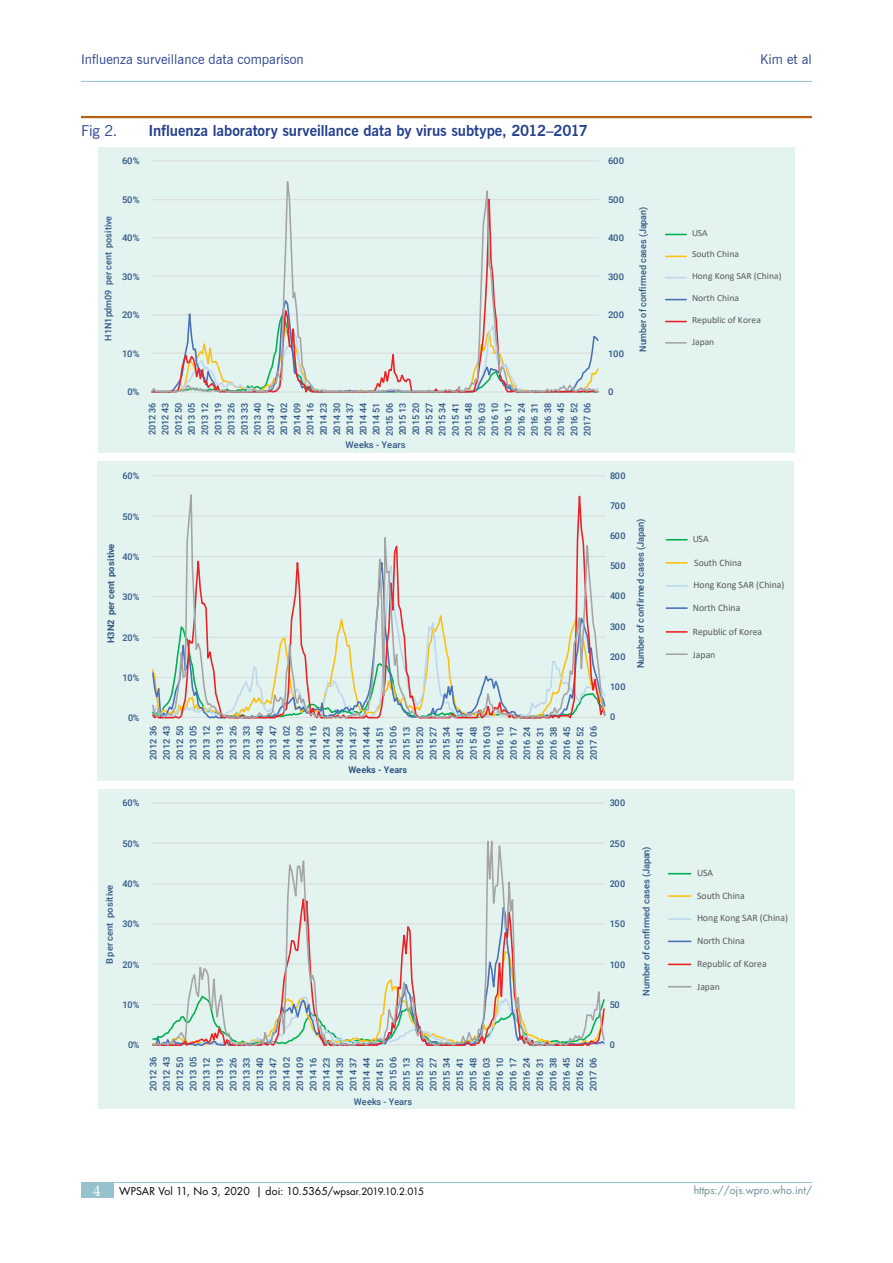
<style>
.page{position:relative;width:893px;height:1263px;background:#fff}
.page>*{position:absolute;margin:0;border:0;box-sizing:border-box;transform-origin:0 0}
.t1{font:700 15px "News Gothic BT";letter-spacing:-.005em;color:#25408f}
.t2{font:15px "News Gothic BT";color:#25408f}
.t3{font:13.5px "News Gothic BT";color:#25408f}
.t4{font:10.5px "Futura LT";color:#000}
.t5{font:10.5px "Futura LT";color:#6b8c93}
.t6{font:9.9px "Calibri";color:#595a5a}
.t7{font:9.45px "Calibri";color:#595a5a}
.t8{font:500 9.15px/13.4px "Roboto";letter-spacing:-.03em;color:#315785;text-align:justify}
.t9{font:500 9.15px "Roboto";color:#315785}
.t10{font:700 9.15px "Roboto";color:#315785}
.s1{font-family:"Palatino Linotype";font-size:15px;color:#fff}
.s2{font-size:9.75px}
</style>
<div class="page">
<hr style="left:81px;top:1182px;width:731px;height:1px;background:#96c2cd">
<div style="left:81px;top:1182px;width:32px;height:16px;background:#96c2cd"></div>
<hr style="left:81px;top:81px;width:731px;height:1px;background:#96c2cd">
<hr style="left:81px;top:116px;width:731px;height:2px;background:#b66113">
<div style="left:98px;top:790px;width:697px;height:319px;background:#e3f3f0"></div>
<svg style="left:152px;top:803px;width:453px;height:242px"></svg>
<svg style="left:668px;top:873px;width:23px;height:1px"></svg>
<hr style="left:668px;top:895px;width:23px;height:2px;background:#fec010">
<hr style="left:668px;top:918px;width:23px;height:2px;background:#bdd7ee">
<hr style="left:668px;top:940px;width:23px;height:2px;background:#4971b8">
<hr style="left:668px;top:963px;width:23px;height:2px;background:#ed2024">
<svg style="left:668px;top:986px;width:23px;height:1px"></svg>
<div style="left:98px;top:461px;width:696px;height:320px;background:#e3f3f0"></div>
<svg style="left:152px;top:475px;width:454px;height:243px"></svg>
<svg style="left:666px;top:539px;width:21px;height:1px"></svg>
<hr style="left:666px;top:562px;width:21px;height:2px;background:#fec010">
<hr style="left:666px;top:585px;width:21px;height:2px;background:#bdd7ee">
<hr style="left:666px;top:607px;width:21px;height:2px;background:#4971b8">
<hr style="left:666px;top:631px;width:21px;height:2px;background:#ed2024">
<hr style="left:666px;top:653px;width:21px;height:2px;background:#a5a4a5">
<div style="left:98px;top:147px;width:697px;height:305px;background:#e3f3f0"></div>
<hr style="left:151px;top:392px;width:448px;height:1px;background:#dad9d9">
<svg style="left:151px;top:181px;width:448px;height:211px"></svg>
<svg style="left:666px;top:234px;width:20px;height:1px"></svg>
<svg style="left:666px;top:256px;width:20px;height:1px"></svg>
<svg style="left:666px;top:277px;width:20px;height:1px"></svg>
<svg style="left:666px;top:299px;width:20px;height:1px"></svg>
<svg style="left:666px;top:321px;width:20px;height:1px"></svg>
<hr style="left:666px;top:342px;width:20px;height:2px;background:#a5a4a5">
<h2 class="t3" style="left:81px;top:51px;width:224px">Influenza surveillance data comparison</h2>
<h2 class="t3" style="left:760px;top:51px;width:53px">Kim et al</h2>
<h1 class="t2" style="left:81px;top:122px;width:38px">Fig 2.</h1>
<h1 class="t1" style="left:148px;top:122px;width:441px">Influenza laboratory surveillance data by virus subtype, 2012–2017</h1>
<p class="t8" style="left:122px;top:154px;width:19px">60%</p>
<p class="t8" style="left:608px;top:154px;width:18px">600</p>
<p class="t8" style="left:122px;top:192px;width:19px">50%</p>
<p class="t8" style="left:608px;top:192px;width:18px">500</p>
<p class="t9" style="left:102px;top:341px;width:126px;rotate:-90deg">H1N1pdm09 per cent positive</p>
<p class="t8" style="left:122px;top:231px;width:19px">40%</p>
<p class="t8" style="left:122px;top:269px;width:19px">30%</p>
<p class="t8" style="left:122px;top:308px;width:19px">20%</p>
<p class="t8" style="left:122px;top:346px;width:19px">10%</p>
<p class="t8" style="left:608px;top:231px;width:18px">400</p>
<p class="t8" style="left:608px;top:269px;width:18px">300</p>
<p class="t8" style="left:608px;top:308px;width:18px">200</p>
<p class="t8" style="left:608px;top:346px;width:18px">100</p>
<p class="t9" style="left:636px;top:352px;width:146px;rotate:-90deg">Number of confirmed cases (Japan)</p>
<p class="t8" style="left:127px;top:385px;width:13px">0%</p>
<p class="t8" style="left:145px;top:436px;width:35px;rotate:-90deg">2012 36<br>2012 43<br>2012 50<br>2013 05<br>2013 12<br>2013 19<br>2013 26<br>2013 33<br>2013 40<br>2013 47<br>2014 02<br>2014 09<br>2014 16<br>2014 23<br>2014 30<br>2014 37<br>2014 44<br>2014 51<br>2015 06<br>2015 13<br>2015 20<br>2015 27<br>2015 34<br>2015 41<br>2015 48<br>2016 03<br>2016 10<br>2016 17<br>2016 24<br>2016 31<br>2016 38<br>2016 45<br>2016 52<br>2017 06</p>
<p class="t9" style="left:345px;top:439px;width:62px">Weeks - Years</p>
<p class="t8" style="left:123px;top:469px;width:18px">60%</p>
<p class="t8" style="left:123px;top:509px;width:18px">50%</p>
<p class="t10" style="left:105px;top:643px;width:101px;rotate:-90deg">H3N2 per cent positive</p>
<p class="t8" style="left:123px;top:550px;width:18px">40%</p>
<p class="t8" style="left:123px;top:590px;width:18px">30%</p>
<p class="t8" style="left:123px;top:630px;width:18px">20%</p>
<p class="t8" style="left:123px;top:670px;width:18px">10%</p>
<p class="t8" style="left:128px;top:711px;width:13px">0%</p>
<p class="t8" style="left:146px;top:760px;width:36px;rotate:-90deg">2012 36<br>2012 43<br>2012 50<br>2013 05<br>2013 12<br>2013 19<br>2013 26<br>2013 33<br>2013 40<br>2013 47<br>2014 02<br>2014 09<br>2014 16<br>2014 23<br>2014 30<br>2014 37<br>2014 44<br>2014 51<br>2015 06<br>2015 13<br>2015 20<br>2015 27<br>2015 34<br>2015 41<br>2015 48<br>2016 03<br>2016 10<br>2016 17<br>2016 24<br>2016 31<br>2016 38<br>2016 45<br>2016 52<br>2017 06</p>
<p class="t10" style="left:348px;top:763px;width:60px">Weeks - Years</p>
<p class="t8" style="left:123px;top:796px;width:18px">60%</p>
<p class="t8" style="left:608px;top:385px;width:7px">0</p>
<p class="t8" style="left:610px;top:468px;width:17px">800</p>
<p class="t8" style="left:610px;top:498px;width:17px">700</p>
<p class="t8" style="left:610px;top:529px;width:17px">600</p>
<p class="t8" style="left:610px;top:559px;width:17px">500</p>
<p class="t8" style="left:610px;top:589px;width:17px">400</p>
<p class="t8" style="left:610px;top:619px;width:17px">300</p>
<p class="t8" style="left:610px;top:650px;width:17px">200</p>
<p class="t8" style="left:610px;top:680px;width:17px">100</p>
<p class="t8" style="left:610px;top:710px;width:7px">0</p>
<p class="t9" style="left:634px;top:668px;width:151px;rotate:-90deg">Number of confirmed cases (Japan)</p>
<p class="t8" style="left:610px;top:796px;width:17px">300</p>
<p class="t8" style="left:123px;top:836px;width:18px">50%</p>
<p class="t9" style="left:103px;top:964px;width:81px;rotate:-90deg">B per cent positive</p>
<p class="t8" style="left:123px;top:877px;width:18px">40%</p>
<p class="t8" style="left:123px;top:917px;width:18px">30%</p>
<p class="t8" style="left:123px;top:957px;width:18px">20%</p>
<p class="t8" style="left:123px;top:998px;width:18px">10%</p>
<p class="t8" style="left:128px;top:1038px;width:13px">0%</p>
<p class="t8" style="left:146px;top:1091px;width:36px;rotate:-90deg">2012 36<br>2012 43<br>2012 50<br>2013 05<br>2013 12<br>2013 19<br>2013 26<br>2013 33<br>2013 40<br>2013 47<br>2014 02<br>2014 09<br>2014 16<br>2014 23<br>2014 30<br>2014 37<br>2014 44<br>2014 51<br>2015 06<br>2015 13<br>2015 20<br>2015 27<br>2015 34<br>2015 41<br>2015 48<br>2016 03<br>2016 10<br>2016 17<br>2016 24<br>2016 31<br>2016 38<br>2016 45<br>2016 52<br>2017 06</p>
<p class="t9" style="left:354px;top:1095px;width:60px">Weeks - Years</p>
<p class="t8" style="left:610px;top:836px;width:17px">250</p>
<p class="t8" style="left:610px;top:877px;width:17px">200</p>
<p class="t8" style="left:610px;top:917px;width:17px">150</p>
<p class="t8" style="left:610px;top:957px;width:17px">100</p>
<p class="t8" style="left:610px;top:998px;width:12px">50</p>
<p class="t8" style="left:610px;top:1038px;width:7px">0</p>
<p class="t9" style="left:640px;top:996px;width:151px;rotate:-90deg">Number of confirmed cases (Japan)</p>
<p class="t7" style="left:692px;top:226px;width:17px">USA</p>
<p class="t7" style="left:692px;top:248px;width:48px">South China</p>
<p class="t7" style="left:692px;top:269px;width:91px">Hong Kong SAR (China)</p>
<p class="t7" style="left:692px;top:291px;width:49px">North China</p>
<p class="t7" style="left:692px;top:314px;width:71px">Republic of Korea</p>
<p class="t7" style="left:692px;top:335px;width:24px">Japan</p>
<p class="t6" style="left:693px;top:532px;width:17px">USA</p>
<p class="t6" style="left:694px;top:555px;width:49px">South China</p>
<p class="t6" style="left:693px;top:578px;width:92px">Hong Kong SAR (China)</p>
<p class="t6" style="left:693px;top:601px;width:49px">North China</p>
<p class="t6" style="left:693px;top:625px;width:71px">Republic of Korea</p>
<p class="t6" style="left:693px;top:647px;width:24px">Japan</p>
<p class="t6" style="left:697px;top:866px;width:17px">USA</p>
<p class="t6" style="left:697px;top:888px;width:49px">South China</p>
<p class="t6" style="left:697px;top:911px;width:92px">Hong Kong SAR (China)</p>
<p class="t6" style="left:697px;top:934px;width:49px">North China</p>
<p class="t6" style="left:697px;top:957px;width:71px">Republic of Korea</p>
<p class="t6" style="left:697px;top:979px;width:24px">Japan</p>
<p class="t4" style="left:93px;top:1184px;width:332px"><span class="s1">4</span> WPSAR Vol 11, No 3, 2020 | doi: 10.5365/<span class="s2">wpsar.2019.10.2.015</span></p>
<p class="t5" style="left:694px;top:1184px;width:120px">https://ojs.wpro.who.int/</p>
</div>
